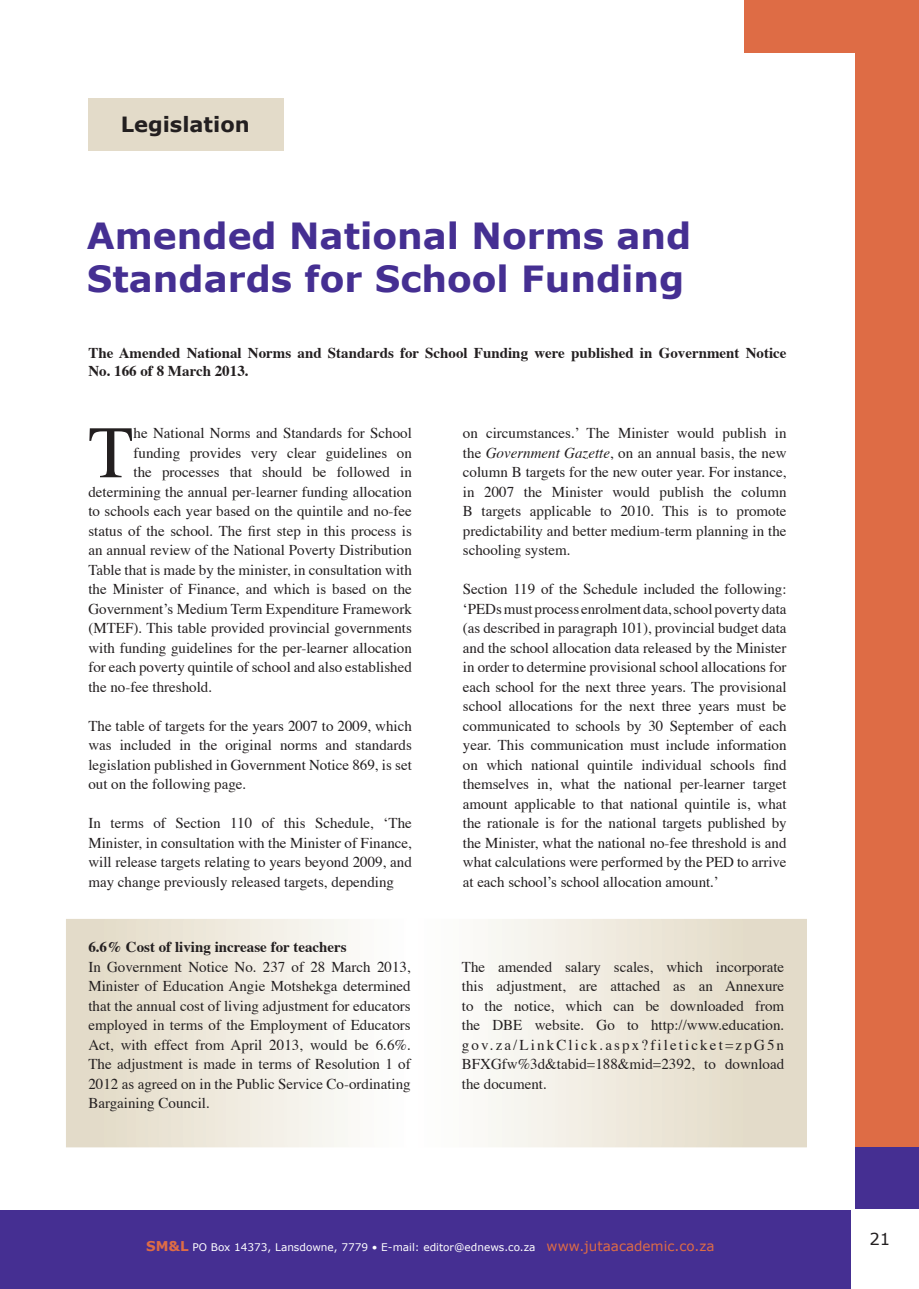
<style>
.page{position:relative;width:919px;height:1289px;background:#fff}
.page>*{position:absolute;margin:0;border:0;box-sizing:border-box;transform-origin:0 0}
.t1{font:73.95px "Times";color:#231f20}
.t2{font:700 36px/43.2px "Verdana";color:#452f92}
.t3{font:700 21px "Verdana";color:#231f20}
.t4{font:16.5px "Verdana";color:#231f20}
.t5{font:15px/19.5px "Times";color:#231f20;text-align:justify}
.t6{font:700 15px/18px "Times";color:#231f20}
.t7{font:10.5px "Verdana";color:#fff}
.s1{font-style:italic}
.s2{font-weight:700;font-size:13.5px;color:#de6c45}
.s3{font-size:13.5px;color:#de6c45}
</style>
<div class="page">
<div style="left:744px;top:0;width:174px;height:1288px;background:#de6c45"></div>
<div style="left:847px;top:1147px;width:71px;height:141px;background:#452f92"></div>
<div style="left:0;top:1209px;width:918px;height:79px;background:#452f92"></div>
<div style="left:0;top:53px;width:854px;height:1156px;background:#fff"></div>
<div style="left:851px;top:1209px;width:67px;height:79px;background:#fff"></div>
<div style="left:88px;top:98px;width:196px;height:53px;background:#e3dbc9"></div>
<svg style="left:69px;top:921px;width:734px;height:223px"></svg>
<div style="left:66px;top:918px;width:740px;height:229px;border:2px solid #fff"></div>
<h3 class="t3" style="left:121px;top:109px;width:130px">Legislation</h3>
<h2 class="t2" style="left:87px;top:213px;width:606px">Amended National Norms and<br>Standards for School Funding</h2>
<p class="t6" style="left:88px;top:343px;width:699px">The Amended National Norms and Standards for School Funding were published in Government Notice<br>No. 166 of 8 March 2013.</p>
<h1 class="t1" style="left:88px;top:383px;width:47px">T</h1>
<p class="t5" style="left:133px;top:422px;width:280px">he National Norms and Standards for School</p>
<p class="t5" style="left:133px;top:441px;width:280px">funding provides very clear guidelines on</p>
<p class="t5" style="left:133px;top:461px;width:280px">the processes that should be followed in</p>
<p class="t5" style="left:88px;top:480px;width:325px">determining the annual per-learner funding allocation</p>
<p class="t5" style="left:88px;top:500px;width:325px">to schools each year based on the quintile and no-fee</p>
<p class="t5" style="left:88px;top:519px;width:325px">status of the school. The first step in this process is</p>
<p class="t5" style="left:88px;top:539px;width:325px">an annual review of the National Poverty Distribution</p>
<p class="t5" style="left:88px;top:558px;width:325px">Table that is made by the minister, in consultation with</p>
<p class="t5" style="left:88px;top:578px;width:325px">the Minister of Finance, and which is based on the</p>
<p class="t5" style="left:88px;top:597px;width:325px">Government’s Medium Term Expenditure Framework</p>
<p class="t5" style="left:88px;top:617px;width:325px">(MTEF). This table provided provincial governments</p>
<p class="t5" style="left:88px;top:636px;width:325px">with funding guidelines for the per-learner allocation</p>
<p class="t5" style="left:88px;top:656px;width:325px">for each poverty quintile of school and also established</p>
<p class="t5" style="left:88px;top:675px;width:125px">the no-fee threshold.</p>
<p class="t5" style="left:88px;top:714px;width:325px">The table of targets for the years 2007 to 2009, which was included in the original norms and standards legislation published in Government Notice 869, is set out on the following page.</p>
<p class="t5" style="left:88px;top:812px;width:325px">In terms of Section 110 of this Schedule, ‘The Minister, in consultation with the Minister of Finance, will release targets relating to years beyond 2009, and may change previously released targets, depending</p>
<p class="t5" style="left:463px;top:422px;width:325px">on circumstances.’ The Minister would publish in the <span class="s1">Government Gazette</span>, on an annual basis, the new column B targets for the new outer year. For instance, in 2007 the Minister would publish the column B targets applicable to 2010. This is to promote predictability and better medium-term planning in the schooling system.</p>
<p class="t5" style="left:463px;top:578px;width:325px">Section 119 of the Schedule included the following: ‘PEDs must process enrolment data, school poverty data (as described in paragraph 101), provincial budget data and the school allocation data released by the Minister in order to determine provisional school allocations for each school for the next three years. The provisional school allocations for the next three years must be communicated to schools by 30 September of each year. This communication must include information on which national quintile individual schools find themselves in, what the national per-learner target amount applicable to that national quintile is, what the rationale is for the national targets published by the Minister, what the national no-fee threshold is and what calculations were performed by the PED to arrive at each school’s school allocation amount.’</p>
<p class="t6" style="left:88px;top:936px;width:260px">6.6% Cost of living increase for teachers</p>
<p class="t5" style="left:88px;top:955px;width:324px">In Government Notice No. 237 of 28 March 2013, Minister of Education Angie Motshekga determined that the annual cost of living adjustment for educators employed in terms of the Employment of Educators Act, with effect from April 2013, would be 6.6%.<br>The adjustment is made in terms of Resolution 1 of 2012 as agreed on in the Public Service Co-ordinating Bargaining Council.</p>
<p class="t5" style="left:462px;top:955px;width:324px">The amended salary scales, which incorporate this adjustment, are attached as an Annexure to the notice, which can be downloaded from the DBE website. Go to http://www.education. gov.za/LinkClick.aspx?fileticket=zpG5n BFXGfw%3d&amp;tabid=188&amp;mid=2392, to download the document.</p>
<p class="t7" style="left:146px;top:1239px;width:570px"><span class="s2">SM&amp;L</span> PO Box 14373, Lansdowne, 7779 • E-mail: editor@ednews.co.za <span class="s3">www.jutaacademic.co.za</span></p>
<p class="t4" style="left:869px;top:1227px;width:22px">21</p>
</div>
